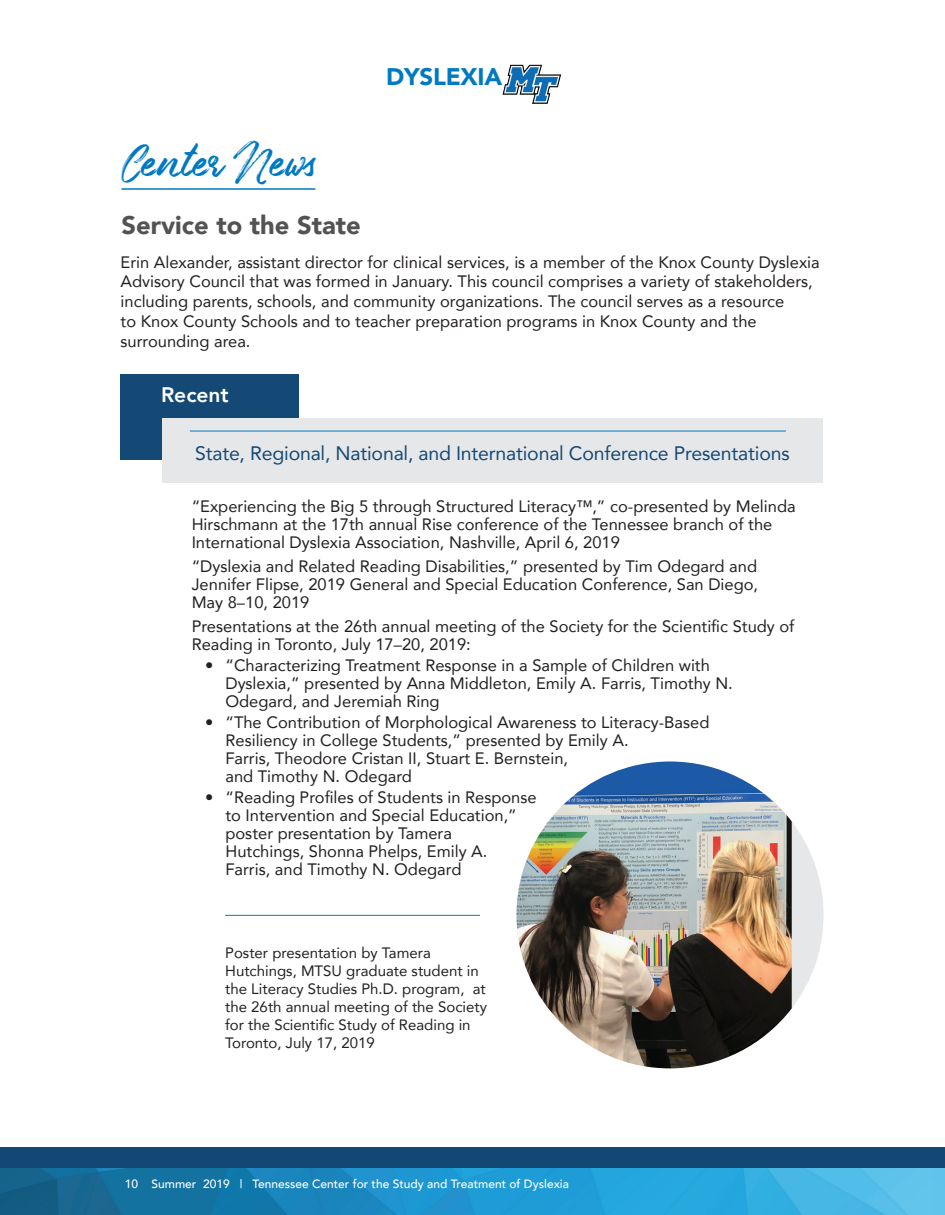
<style>
.page{position:relative;width:945px;height:1215px;background:#fff}
.page>*{position:absolute;margin:0;border:0;box-sizing:border-box;transform-origin:0 0}
.t1{font:36px "Underland";color:#0079c2}
.t2{font:900 25.5px "Avenir";color:#535355}
.t3{font:900 24px "Avenir";letter-spacing:-.01em;color:#0079c2}
.t4{font:800 21px "Avenir";color:#fff}
.t5{font:19.5px "Avenir";letter-spacing:-.01em;color:#144975}
.t6{font:16.5px/18px "Avenir";color:#231f20}
.t7{font:15px/18px "Avenir";color:#231f20}
.t8{font:500 12px "Avenir";color:#fff}
</style>
<div class="page">
<img style="left:0;top:1168px;width:945px;height:47px">
<div style="left:0;top:1148px;width:932px;height:20px;background:#144874"></div>
<div style="left:932px;top:1148px;width:13px;height:20px;background:#144874"></div>
<div style="left:121px;top:374px;width:178px;height:85px;background:#144975"></div>
<div style="left:162px;top:418px;width:661px;height:64px;background:#e6e7e9"></div>
<hr style="left:190px;top:431px;width:596px;height:1px;background:#0079c2">
<hr style="left:122px;top:188px;width:193px;height:2px;background:#0079c2">
<img style="left:502px;top:65px;width:59px;height:38px">
<hr style="left:225px;top:915px;width:255px;height:1px;background:#0079c2">
<div style="left:517px;top:762px;width:306px;height:306px;background:#e6e7e9;border-radius:50%"></div>
<img style="left:517px;top:762px;width:275px;height:306px">
<h1 class="t1" style="left:122px;top:142px;width:195px">Center News</h1>
<h2 class="t2" style="left:122px;top:203px;width:241px">Service to the State</h2>
<h3 class="t3" style="left:386px;top:56px;width:118px">DYSLEXIA</h3>
<p class="t6" style="left:121px;top:251px;width:701px;line-height:19.8px">Erin Alexander, assistant director for clinical services, is a member of the Knox County Dyslexia Advisory Council that was formed in January. This council comprises a variety of stakeholders, including parents, schools, and community organizations. The council serves as a resource<br>to Knox County Schools and to teacher preparation programs in Knox County and the surrounding area.</p>
<p class="t4" style="left:161px;top:378px;width:69px">Recent</p>
<p class="t5" style="left:195px;top:437px;width:596px">State, Regional, National, and International Conference Presentations</p>
<p class="t6" style="left:192px;top:497px;width:605px">“Experiencing the Big 5 through Structured Literacy™,” co-presented by Melinda<br>Hirschmann at the 17th annual Rise conference of the Tennessee branch of the<br>International Dyslexia Association, Nashville, April 6, 2019</p>
<p class="t6" style="left:192px;top:557px;width:568px;text-align:justify">“Dyslexia and Related Reading Disabilities,” presented by Tim Odegard and Jennifer Flipse, 2019 General and Special Education Conference, San Diego, May 8–10, 2019</p>
<p class="t6" style="left:192px;top:617px;width:604px">Presentations at the 26th annual meeting of the Society for the Scientific Study of<br>Reading in Toronto, July 17–20, 2019:</p>
<p class="t6" style="left:225px;top:656px;width:509px;text-indent:-20px">• “Characterizing Treatment Response in a Sample of Children with<br>Dyslexia,” presented by Anna Middleton, Emily A. Farris, Timothy N.<br>Odegard, and Jeremiah Ring</p>
<p class="t6" style="left:225px;top:713px;width:486px;text-indent:-20px">• “The Contribution of Morphological Awareness to Literacy-Based Resiliency in College Students,” presented by Emily A.<br>Farris, Theodore Cristan II, Stuart E. Bernstein,<br>and Timothy N. Odegard</p>
<p class="t6" style="left:225px;top:788px;width:313px;text-indent:-20px">• “Reading Profiles of Students in Response to Intervention and Special Education,” poster presentation by Tamera<br>Hutchings, Shonna Phelps, Emily A.<br>Farris, and Timothy N. Odegard</p>
<p class="t7" style="left:225px;top:943px;width:263px">Poster presentation by Tamera Hutchings, MTSU graduate student in the Literacy Studies Ph.D. program, at the 26th annual meeting of the Society for the Scientific Study of Reading in Toronto, July 17, 2019</p>
<p class="t8" style="left:125px;top:1173px;width:446px">10 Summer 2019 | Tennessee Center for the Study and Treatment of Dyslexia</p>
</div>
